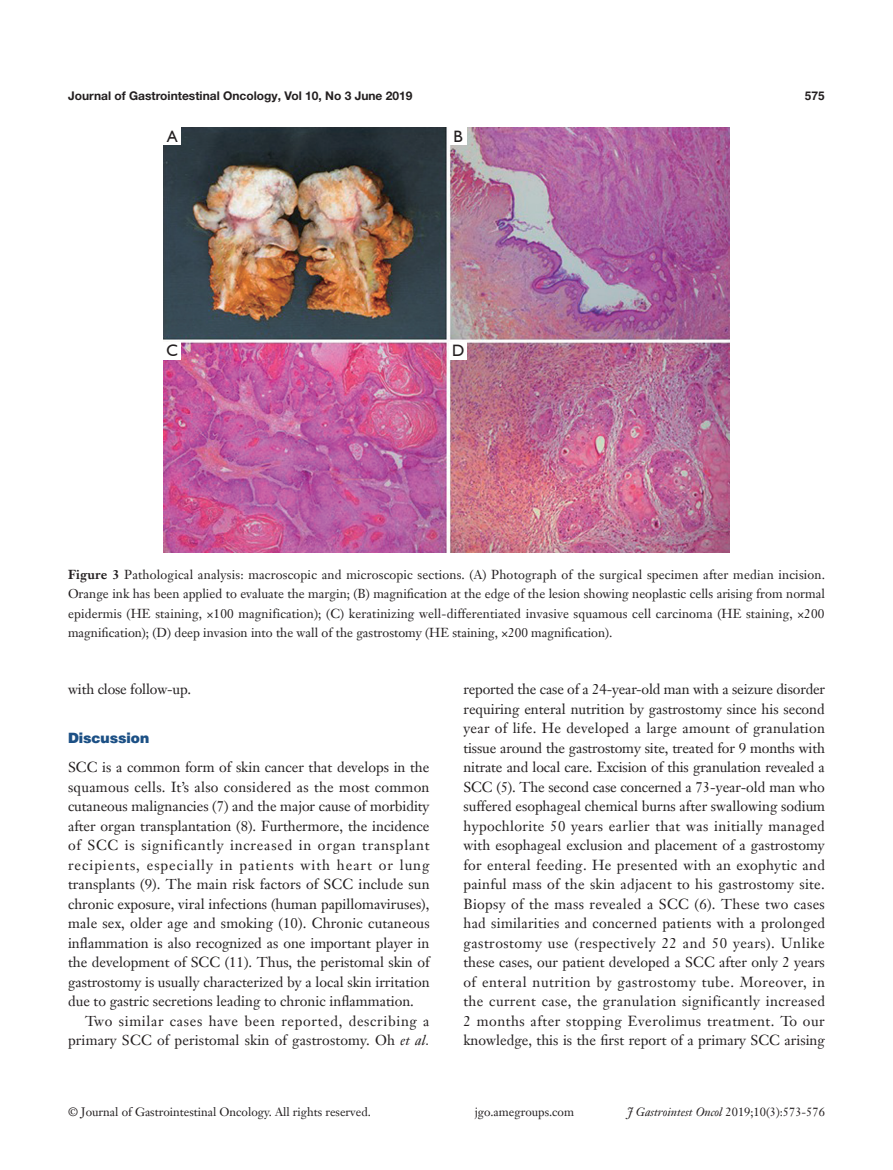
<style>
.page{position:relative;width:893px;height:1170px;background:#fff}
.page>*{position:absolute;margin:0;border:0;box-sizing:border-box;transform-origin:0 0}
.一级标题正体{font:16.5px "Humanist 521 BT";color:#231f20}
.t1{font:14.25px/19.5px "Janson Text LT";color:#231f20;text-align:justify}
.t2{font:900 14.25px "Helvetica";color:#1c5085}
.t3{font:12.75px/19.5px "Janson Text LT";color:#231f20;text-align:justify}
.t4{font:12px "Janson Text LT";color:#231f20}
.t5{font:700 12px "Helvetica Neue LT Pro";color:#231f20}
.t6{font:italic 12px "Janson Text LT";color:#231f20}
.t7{font:700 12px "Helvetica";color:#231f20}
.s1{font-weight:700}
.s2{font-style:italic}
.s3{font-style:normal}
</style>
<div class="page">
<img style="left:164px;top:128px;width:565px;height:424px">
<div style="left:164px;top:128px;width:17px;height:17px;background:#fff"></div>
<div style="left:450px;top:128px;width:17px;height:17px;background:#fff"></div>
<div style="left:164px;top:342px;width:17px;height:17px;background:#fff"></div>
<div style="left:450px;top:342px;width:17px;height:17px;background:#fff"></div>
<p class="t5" style="left:68px;top:88px;width:346px">Journal of Gastrointestinal Oncology, Vol 10, No 3 June 2019</p>
<p class="t7" style="left:805px;top:88px;width:22px">575</p>
<p class="一级标题正体" style="left:167px;top:126px;width:12px">A</p>
<p class="一级标题正体" style="left:454px;top:126px;width:11px">B</p>
<p class="一级标题正体" style="left:166px;top:340px;width:13px">C</p>
<p class="一级标题正体" style="left:452px;top:340px;width:14px">D</p>
<p class="t3" style="left:68px;top:564px;width:759px"><span class="s1">Figure 3</span> Pathological analysis: macroscopic and microscopic sections. (A) Photograph of the surgical specimen after median incision.<br>Orange ink has been applied to evaluate the margin; (B) magnification at the edge of the lesion showing neoplastic cells arising from normal epidermis (HE staining, ×100 magnification); (C) keratinizing well-differentiated invasive squamous cell carcinoma (HE staining, ×200 magnification); (D) deep invasion into the wall of the gastrostomy (HE staining, ×200 magnification).</p>
<p class="t1" style="left:68px;top:679px;width:125px">with close follow-up.</p>
<p class="t2" style="left:68px;top:728px;width:83px">Discussion</p>
<p class="t1" style="left:68px;top:757px;width:363px">SCC is a common form of skin cancer that develops in the squamous cells. It’s also considered as the most common cutaneous malignancies (7) and the major cause of morbidity after organ transplantation (8). Furthermore, the incidence of SCC is significantly increased in organ transplant recipients, especially in patients with heart or lung transplants (9). The main risk factors of SCC include sun chronic exposure, viral infections (human papillomaviruses), male sex, older age and smoking (10). Chronic cutaneous inflammation is also recognized as one important player in the development of SCC (11). Thus, the peristomal skin of gastrostomy is usually characterized by a local skin irritation due to gastric secretions leading to chronic inflammation.</p>
<p class="t1" style="left:68px;top:1010px;width:363px;text-align:right">Two similar cases have been reported, describing a primary SCC of peristomal skin of gastrostomy. Oh <span class="s2">et al.</span></p>
<p class="t1" style="left:463px;top:679px;width:363px">reported the case of a 24-year-old man with a seizure disorder requiring enteral nutrition by gastrostomy since his second year of life. He developed a large amount of granulation tissue around the gastrostomy site, treated for 9 months with nitrate and local care. Excision of this granulation revealed a SCC (5). The second case concerned a 73-year-old man who suffered esophageal chemical burns after swallowing sodium hypochlorite 50 years earlier that was initially managed with esophageal exclusion and placement of a gastrostomy for enteral feeding. He presented with an exophytic and painful mass of the skin adjacent to his gastrostomy site.<br>Biopsy of the mass revealed a SCC (6). These two cases had similarities and concerned patients with a prolonged gastrostomy use (respectively 22 and 50 years). Unlike these cases, our patient developed a SCC after only 2 years of enteral nutrition by gastrostomy tube. Moreover, in the current case, the granulation significantly increased 2 months after stopping Everolimus treatment. To our knowledge, this is the first report of a primary SCC arising</p>
<p class="t4" style="left:68px;top:1104px;width:304px">© Journal of Gastrointestinal Oncology. All rights reserved.</p>
<p class="t4" style="left:475px;top:1104px;width:101px">jgo.amegroups.com</p>
<p class="t6" style="left:627px;top:1104px;width:199px">J Gastrointest Oncol <span class="s3">2019;10(3):573-576</span></p>
</div>
